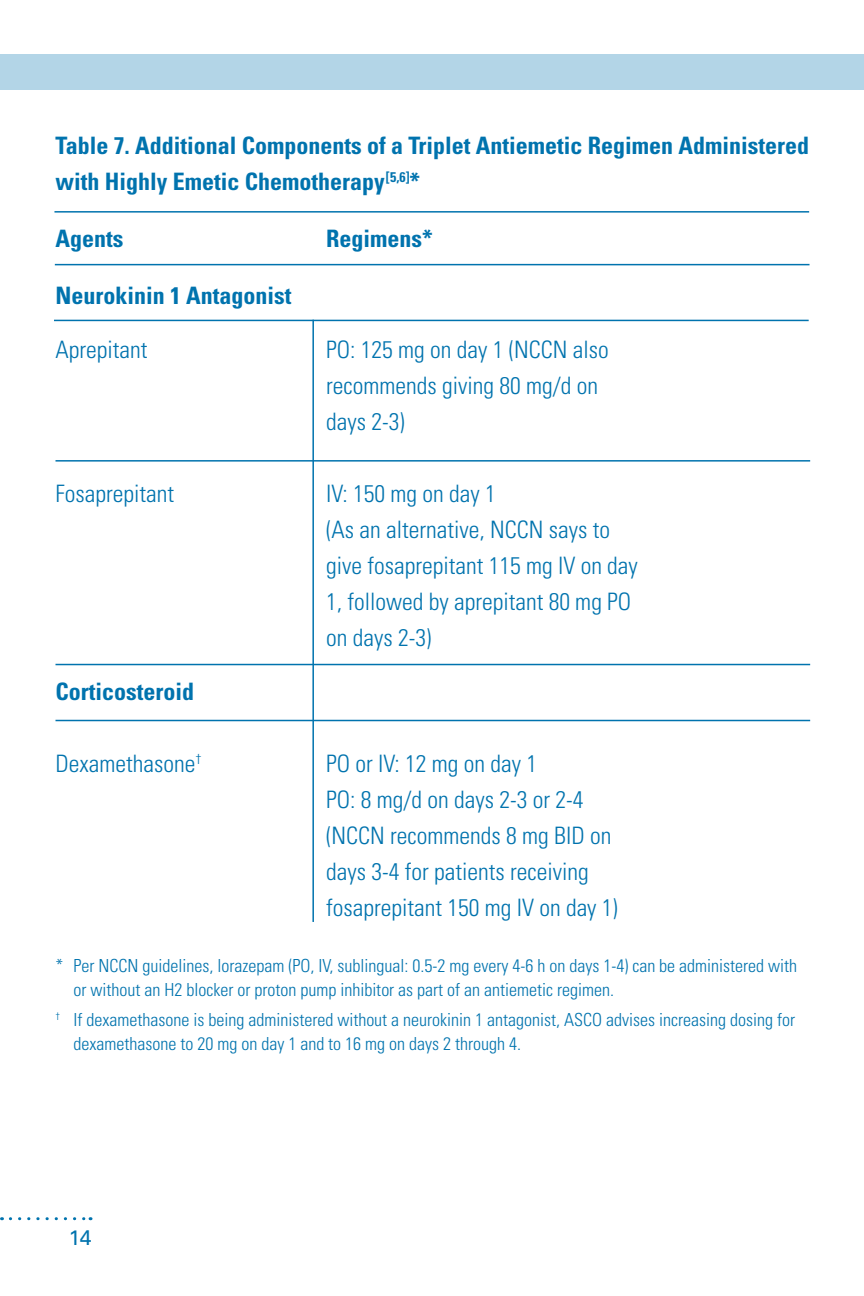
<style>
.page{position:relative;width:864px;height:1296px;background:#fff}
.page>*{position:absolute;margin:0;border:0;box-sizing:border-box;transform-origin:0 0}
.t1{font:300 condensed 24px/36px "Univers";color:#0073ae}
.t2{font:700 condensed 24px/36px "Univers";color:#0073ae}
.t3{font:21px "Univers";color:#0073ae}
.t4{font:300 condensed 18px/24px "Univers";color:#0073ae}
</style>
<div class="page">
<svg style="left:10px;top:1217px;width:81px;height:3px"></svg>
<div style="left:1px;top:54px;width:863px;height:35px;background:#b3d5e7"></div>
<hr style="left:55px;top:264px;width:755px;height:1px;background:#0073ae">
<hr style="left:54px;top:211px;width:755px;height:2px;background:#0073ae">
<hr style="left:312px;top:320px;width:2px;height:602px;background:#0073ae">
<hr style="left:56px;top:460px;width:754px;height:2px;background:#0073ae">
<hr style="left:56px;top:664px;width:754px;height:1px;background:#0073ae">
<hr style="left:56px;top:720px;width:754px;height:1px;background:#0073ae">
<hr style="left:54px;top:320px;width:755px;height:1px;background:#0073ae">
<p class="t2" style="left:56px;top:127px;width:755px">Table 7. Additional Components of a Triplet Antiemetic Regimen Administered with Highly Emetic Chemotherapy<sup>[5,6]</sup>*</p>
<p class="t2" style="left:56px;top:220px;width:69px">Agents</p>
<p class="t2" style="left:56px;top:277px;width:237px">Neurokinin 1 Antagonist</p>
<p class="t1" style="left:56px;top:331px;width:93px">Aprepitant</p>
<p class="t2" style="left:326px;top:220px;width:108px">Regimens*</p>
<p class="t1" style="left:326px;top:331px;width:284px">PO: 125 mg on day 1 (NCCN also recommends giving 80 mg/d on days 2-3)</p>
<p class="t1" style="left:56px;top:475px;width:120px">Fosaprepitant</p>
<p class="t2" style="left:56px;top:673px;width:140px">Corticosteroid</p>
<p class="t1" style="left:326px;top:475px;width:313px">IV: 150 mg on day 1<br>(As an alternative, NCCN says to give fosaprepitant 115 mg IV on day<br>1, followed by aprepitant 80 mg PO on days 2-3)</p>
<p class="t1" style="left:56px;top:745px;width:148px">Dexamethasone<sup>†</sup></p>
<p class="t1" style="left:326px;top:745px;width:293px">PO or IV: 12 mg on day 1<br>PO: 8 mg/d on days 2-3 or 2-4 (NCCN recommends 8 mg BID on days 3-4 for patients receiving fosaprepitant 150 mg IV on day 1)</p>
<p class="t4" style="left:74px;top:954px;width:725px;text-indent:-18px">* Per NCCN guidelines, lorazepam (PO, IV, sublingual: 0.5-2 mg every 4-6 h on days 1-4) can be administered with or without an H2 blocker or proton pump inhibitor as part of an antiemetic regimen.</p>
<p class="t4" style="left:73px;top:1008px;width:723px;text-indent:-18px"><sup>†</sup> If dexamethasone is being administered without a neurokinin 1 antagonist, ASCO advises increasing dosing for dexamethasone to 20 mg on day 1 and to 16 mg on days 2 through 4.</p>
<p class="t3" style="left:69px;top:1225px;width:24px">14</p>
</div>
